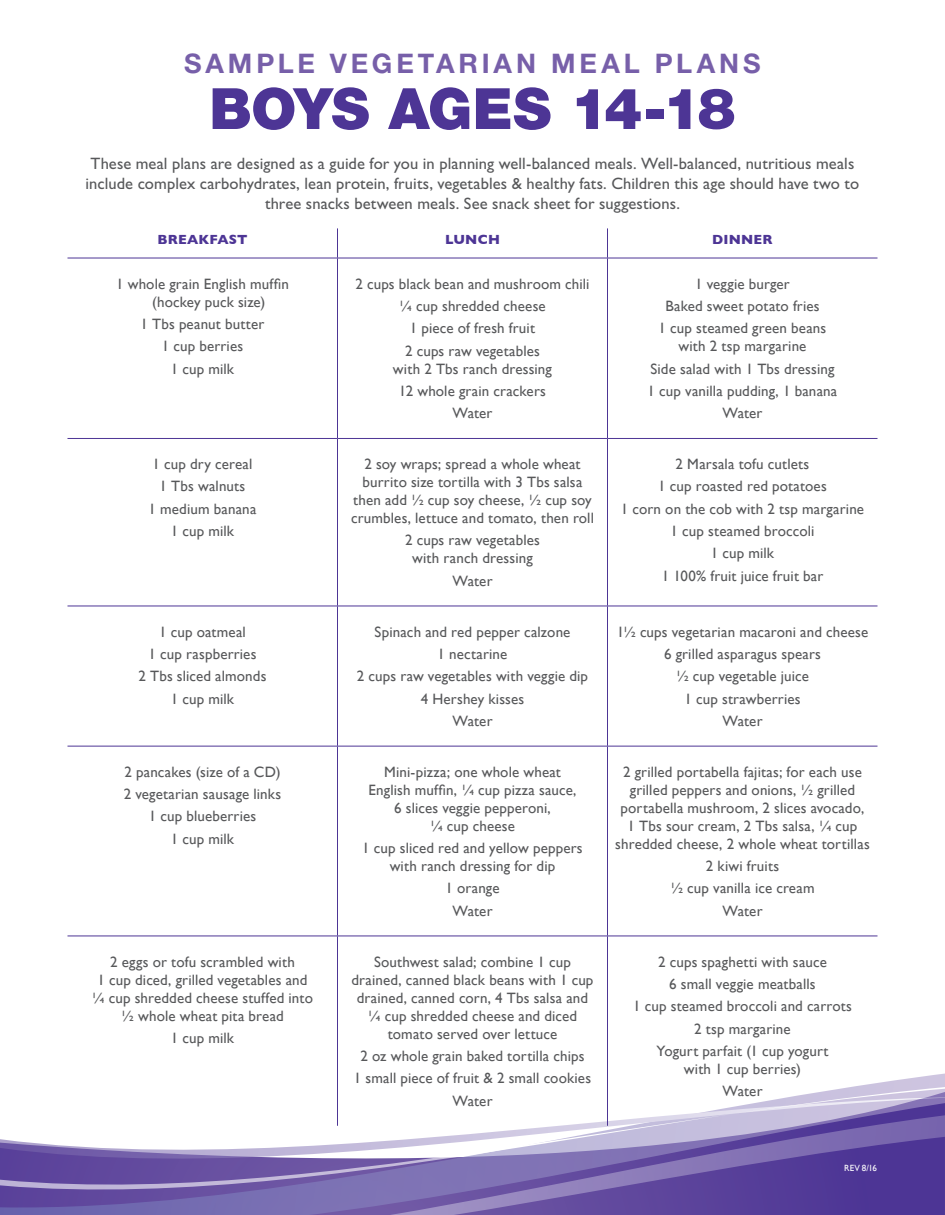
<style>
.page{position:relative;width:945px;height:1215px;background:#fff}
.page>*{position:absolute;margin:0;border:0;box-sizing:border-box;transform-origin:0 0}
.t1{font:900 57px "Helvetica Neue";letter-spacing:-.025em;color:#4d3595}
.t2{font:700 27px "Helvetica Neue";letter-spacing:.145em;color:#775fa9}
.t3{font:16.5px/19.8px "Gill Sans Std";letter-spacing:.005em;color:#57585a;text-align:center}
.t4{font:15px/22.4px "Gill Sans";letter-spacing:.01em;color:#57585a;text-align:center}
.t5{font:700 13.5px "Gill Sans";letter-spacing:.01em;color:#4d3595}
.t6{font:9px "Gill Sans";color:#fff}
</style>
<div class="page">
<svg style="left:0;top:1073px;width:945px;height:142px"></svg>
<hr style="left:337px;top:228px;width:1px;height:30px;background:#4d3595">
<hr style="left:607px;top:228px;width:1px;height:30px;background:#4d3595">
<hr style="left:68px;top:258px;width:270px;height:1px;background:#4d3595">
<hr style="left:338px;top:258px;width:270px;height:1px;background:#4d3595">
<hr style="left:337px;top:258px;width:1px;height:180px;background:#4d3595">
<hr style="left:608px;top:258px;width:270px;height:1px;background:#4d3595">
<hr style="left:607px;top:258px;width:1px;height:180px;background:#4d3595">
<hr style="left:68px;top:438px;width:270px;height:1px;background:#4d3595">
<hr style="left:338px;top:438px;width:270px;height:1px;background:#4d3595">
<hr style="left:337px;top:439px;width:1px;height:167px;background:#4d3595">
<hr style="left:608px;top:438px;width:270px;height:1px;background:#4d3595">
<hr style="left:607px;top:439px;width:1px;height:167px;background:#4d3595">
<hr style="left:68px;top:606px;width:270px;height:1px;background:#4d3595">
<hr style="left:338px;top:606px;width:270px;height:1px;background:#4d3595">
<hr style="left:337px;top:606px;width:1px;height:140px;background:#4d3595">
<hr style="left:608px;top:606px;width:270px;height:1px;background:#4d3595">
<hr style="left:607px;top:606px;width:1px;height:140px;background:#4d3595">
<hr style="left:68px;top:746px;width:270px;height:1px;background:#4d3595">
<hr style="left:338px;top:746px;width:270px;height:1px;background:#4d3595">
<hr style="left:337px;top:746px;width:1px;height:190px;background:#4d3595">
<hr style="left:608px;top:746px;width:270px;height:1px;background:#4d3595">
<hr style="left:607px;top:746px;width:1px;height:190px;background:#4d3595">
<hr style="left:68px;top:936px;width:270px;height:1px;background:#4d3595">
<hr style="left:338px;top:936px;width:270px;height:1px;background:#4d3595">
<hr style="left:337px;top:936px;width:1px;height:190px;background:#4d3595">
<hr style="left:608px;top:936px;width:270px;height:1px;background:#4d3595">
<hr style="left:607px;top:936px;width:1px;height:190px;background:#4d3595">
<h2 class="t2" style="left:184px;top:47px;width:578px">SAMPLE VEGETARIAN MEAL PLANS</h2>
<h1 class="t1" style="left:209px;top:75px;width:528px">BOYS AGES 14-18</h1>
<p class="t3" style="left:86px;top:154px;width:775px">These meal plans are designed as a guide for you in planning well-balanced meals. Well-balanced, nutritious meals include complex carbohydrates, lean protein, fruits, vegetables &amp; healthy fats. Children this age should have two to three snacks between meals. See snack sheet for suggestions.</p>
<p class="t5" style="left:158px;top:231px;width:91px">BREAKFAST</p>
<p class="t5" style="left:445px;top:231px;width:56px">LUNCH</p>
<p class="t5" style="left:712px;top:231px;width:62px">DINNER</p>
<p class="t4" style="left:152px;top:274px;width:138px;line-height:18px;text-align:left;text-indent:-36px">1 whole grain English muffin (hockey puck size)</p>
<p class="t4" style="left:141px;top:313px;width:125px">1 Tbs peanut butter<br>1 cup berries<br>1 cup milk</p>
<p class="t4" style="left:355px;top:272px;width:236px">2 cups black bean and mushroom chili ¼ cup shredded cheese<br>1 piece of fresh fruit<br>2 cups raw vegetables</p>
<p class="t4" style="left:393px;top:357px;width:160px">with 2 Tbs ranch dressing<br>12 whole grain crackers<br>Water</p>
<p class="t4" style="left:659px;top:272px;width:169px">1 veggie burger<br>Baked sweet potato fries<br>1 cup steamed green beans</p>
<p class="t4" style="left:648px;top:335px;width:191px">with 2 tsp margarine<br>Side salad with 1 Tbs dressing<br>1 cup vanilla pudding, 1 banana<br>Water</p>
<p class="t4" style="left:149px;top:453px;width:109px">1 cup dry cereal<br>1 Tbs walnuts<br>1 medium banana<br>1 cup milk</p>
<p class="t4" style="left:351px;top:455px;width:244px;line-height:18px">2 soy wraps; spread a whole wheat burrito size tortilla with 3 Tbs salsa then add ½ cup soy cheese, ½ cup soy crumbles, lettuce and tomato, then roll</p>
<p class="t4" style="left:405px;top:531px;width:136px;line-height:18px">2 cups raw vegetables with ranch dressing</p>
<p class="t4" style="left:452px;top:569px;width:42px">Water</p>
<p class="t4" style="left:621px;top:453px;width:245px">2 Marsala tofu cutlets<br>1 cup roasted red potatoes<br>1 corn on the cob with 2 tsp margarine<br>1 cup steamed broccoli<br>1 cup milk<br>1 100% fruit juice fruit bar</p>
<p class="t4" style="left:139px;top:620px;width:130px">1 cup oatmeal<br>1 cup raspberries<br>2 Tbs sliced almonds<br>1 cup milk</p>
<p class="t4" style="left:357px;top:620px;width:233px">Spinach and red pepper calzone<br>1 nectarine<br>2 cups raw vegetables with veggie dip<br>4 Hershey kisses<br>Water</p>
<p class="t4" style="left:617px;top:620px;width:253px">1½ cups vegetarian macaroni and cheese<br>6 grilled asparagus spears<br>½ cup vegetable juice<br>1 cup strawberries<br>Water</p>
<p class="t4" style="left:124px;top:760px;width:159px">2 pancakes (size of a CD)<br>2 vegetarian sausage links<br>1 cup blueberries<br>1 cup milk</p>
<p class="t4" style="left:368px;top:763px;width:210px;line-height:18px">Mini-pizza; one whole wheat<br>English muffin, ¼ cup pizza sauce,<br>6 slices veggie pepperoni,<br>¼ cup cheese</p>
<p class="t4" style="left:362px;top:839px;width:222px;line-height:18px">1 cup sliced red and yellow peppers with ranch dressing for dip</p>
<p class="t4" style="left:445px;top:877px;width:56px">1 orange<br>Water</p>
<p class="t4" style="left:615px;top:763px;width:256px;line-height:18px">2 grilled portabella fajitas; for each use grilled peppers and onions, ½ grilled portabella mushroom, 2 slices avocado, 1 Tbs sour cream, 2 Tbs salsa, ¼ cup shredded cheese, 2 whole wheat tortillas</p>
<p class="t4" style="left:670px;top:855px;width:146px">2 kiwi fruits<br>½ cup vanilla ice cream<br>Water</p>
<p class="t4" style="left:92px;top:952px;width:223px;line-height:18px">2 eggs or tofu scrambled with<br>1 cup diced, grilled vegetables and ¼ cup shredded cheese stuffed into ½ whole wheat pita bread</p>
<p class="t4" style="left:171px;top:1026px;width:65px">1 cup milk</p>
<p class="t4" style="left:352px;top:952px;width:243px;line-height:18px">Southwest salad; combine 1 cup drained, canned black beans with 1 cup drained, canned corn, 4 Tbs salsa and ¼ cup shredded cheese and diced tomato served over lettuce</p>
<p class="t4" style="left:354px;top:1044px;width:239px">2 oz whole grain baked tortilla chips<br>1 small piece of fruit &amp; 2 small cookies<br>Water</p>
<p class="t4" style="left:633px;top:950px;width:220px">2 cups spaghetti with sauce<br>6 small veggie meatballs<br>1 cup steamed broccoli and carrots<br>2 tsp margarine<br>Yogurt parfait (1 cup yogurt</p>
<p class="t4" style="left:684px;top:1057px;width:119px">with 1 cup berries)<br>Water</p>
<p class="t6" style="left:844px;top:1162px;width:34px">REV 8/16</p>
</div>
